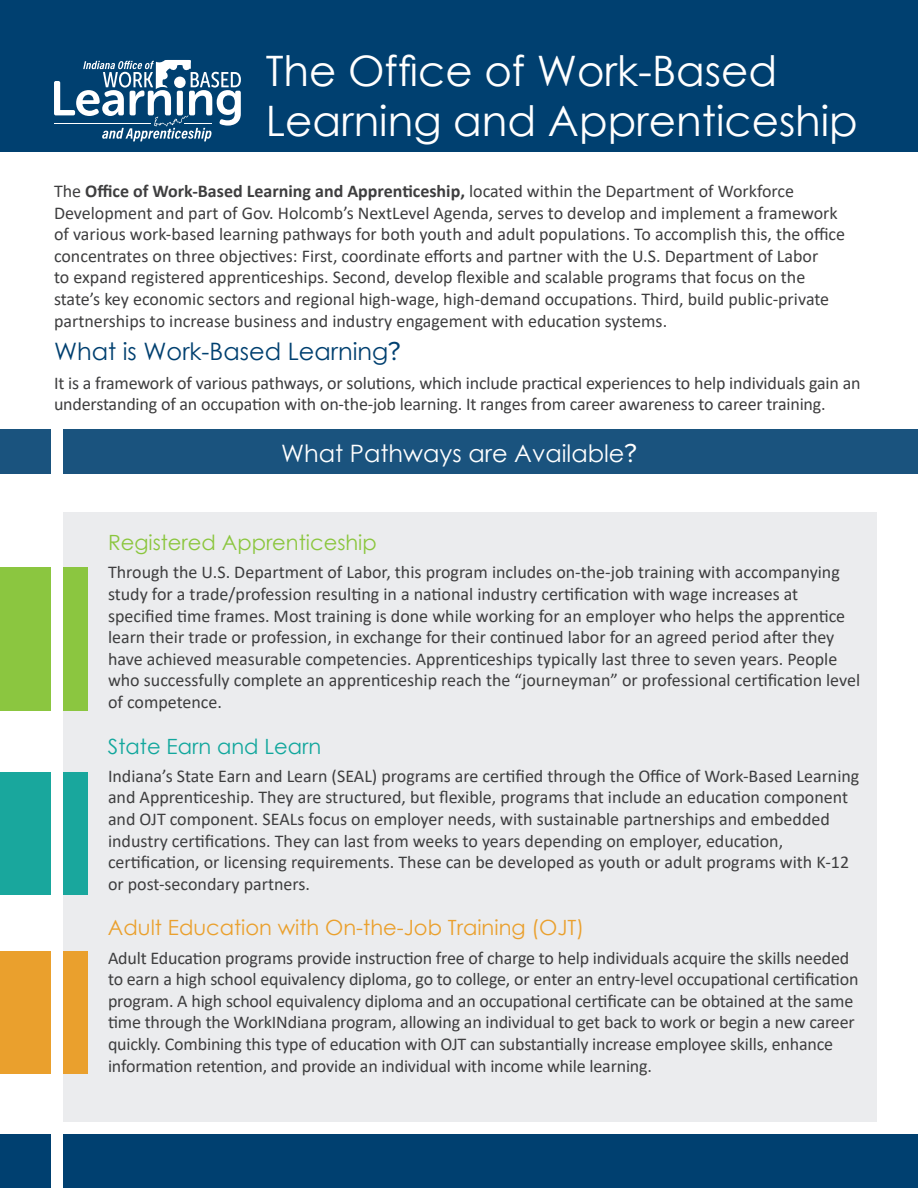
<style>
.page{position:relative;width:918px;height:1188px;background:#fff}
.page>*{position:absolute;margin:0;border:0;box-sizing:border-box;transform-origin:0 0}
.heading_3{font:42px/50.4px "Century Gothic";color:#fff}
.heading_2{font:24px "Century Gothic";color:#004070}
.heading_2-2{font:24px "Century Gothic";color:#fff}
.heading_2-3{font:21px "Century Gothic";color:#eaa02d}
.heading_2-4{font:21px "Century Gothic";color:#8bc63e}
.heading_2-5{font:21px "Century Gothic";color:#12a79d}
.body{font:18px/21.6px "Calibri";color:#3e3e3f}
.s1{font-weight:700}
.s2{font-family:"Proxima Nova";font-size:27px}
</style>
<div class="page">
<div style="left:54px;top:512px;width:823px;height:610px;background:#e6e7e9"></div>
<div style="left:0;top:429px;width:918px;height:45px;background:#1a537e"></div>
<div style="left:0;top:0;width:918px;height:151px;background:#004070"></div>
<div style="left:0;top:772px;width:87px;height:122px;background:#19a79d"></div>
<div style="left:0;top:951px;width:87px;height:123px;background:#eaa02d"></div>
<div style="left:0;top:567px;width:87px;height:144px;background:#8bc640"></div>
<svg style="left:54px;top:60px;width:187px;height:81px"></svg>
<div style="left:0;top:1134px;width:918px;height:54px;background:#004070"></div>
<div style="left:51px;top:422px;width:12px;height:766px;background:#fff"></div>
<p class="heading_3" style="left:266px;top:45px;width:594px">The Office of Work-Based<br>Learning and Apprenticeship</p>
<p class="body" style="left:54px;top:180px;width:793px">The <span class="s1">Office of Work-Based Learning and Apprenticeship,</span> located within the Department of Workforce Development and part of Gov. Holcomb’s NextLevel Agenda, serves to develop and implement a framework of various work-based learning pathways for both youth and adult populations. To accomplish this, the office concentrates on three objectives: First, coordinate efforts and partner with the U.S. Department of Labor<br>to expand registered apprenticeships. Second, develop flexible and scalable programs that focus on the state’s key economic sectors and regional high-wage, high-demand occupations. Third, build public-private partnerships to increase business and industry engagement with education systems.</p>
<p class="heading_2" style="left:54px;top:335px;width:348px">What is Work-Based Learning<span class="s2">?</span></p>
<p class="body" style="left:54px;top:371px;width:808px">It is a framework of various pathways, or solutions, which include practical experiences to help individuals gain an understanding of an occupation with on-the-job learning. It ranges from career awareness to career training.</p>
<p class="heading_2-2" style="left:281px;top:436px;width:357px">What Pathways are Available<span class="s2">?</span></p>
<p class="heading_2-4" style="left:108px;top:528px;width:270px">Registered Apprenticeship</p>
<p class="body" style="left:108px;top:561px;width:754px">Through the U.S. Department of Labor, this program includes on-the-job training with accompanying study for a trade/profession resulting in a national industry certification with wage increases at specified time frames. Most training is done while working for an employer who helps the apprentice learn their trade or profession, in exchange for their continued labor for an agreed period after they have achieved measurable competencies. Apprenticeships typically last three to seven years. People who successfully complete an apprenticeship reach the “journeyman” or professional certification level of competence.</p>
<p class="heading_2-5" style="left:108px;top:731px;width:215px">State Earn and Learn</p>
<p class="body" style="left:108px;top:765px;width:753px">Indiana’s State Earn and Learn (SEAL) programs are certified through the Office of Work-Based Learning and Apprenticeship. They are structured, but flexible, programs that include an education component and OJT component. SEALs focus on employer needs, with sustainable partnerships and embedded industry certifications. They can last from weeks to years depending on employer, education, certification, or licensing requirements. These can be developed as youth or adult programs with K-12 or post-secondary partners.</p>
<p class="heading_2-3" style="left:108px;top:913px;width:478px">Adult Education with On-the-Job Training (OJT)</p>
<p class="body" style="left:108px;top:946px;width:752px">Adult Education programs provide instruction free of charge to help individuals acquire the skills needed to earn a high school equivalency diploma, go to college, or enter an entry-level occupational certification program. A high school equivalency diploma and an occupational certificate can be obtained at the same time through the WorkINdiana program, allowing an individual to get back to work or begin a new career quickly. Combining this type of education with OJT can substantially increase employee skills, enhance information retention, and provide an individual with income while learning.</p>
</div>
